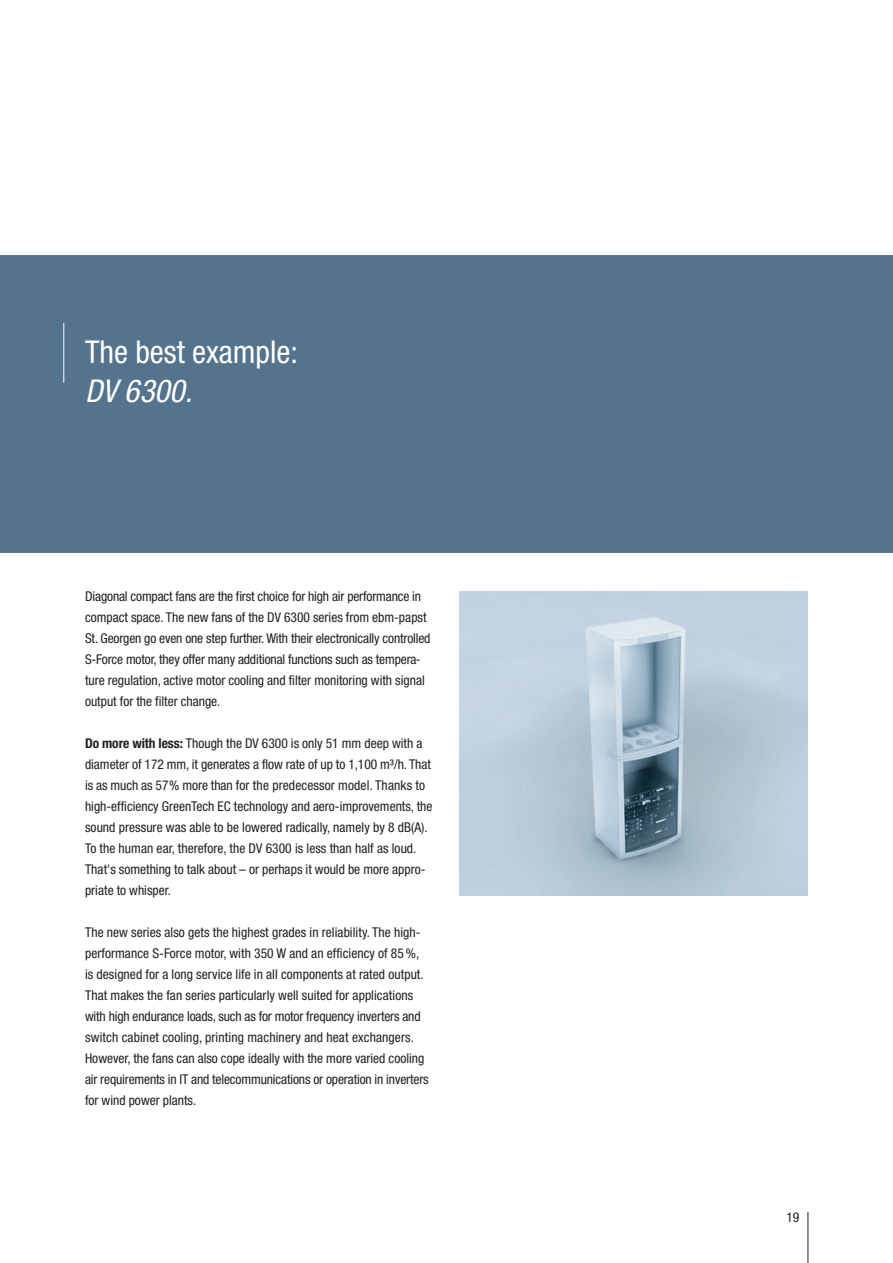
<style>
.page{position:relative;width:893px;height:1263px;background:#fff}
.page>*{position:absolute;margin:0;border:0;box-sizing:border-box;transform-origin:0 0}
.t1{font:condensed 31.5px "Helvetica Neue LT Pro";color:#fff}
.t2{font:italic condensed 31.5px "Helvetica Neue LT Pro";color:#fff}
.t3{font:condensed 13.5px/21px "Helvetica Neue LT Pro";color:#231f20}
.s1{font-weight:700}
</style>
<div class="page">
<hr style="left:807px;top:1212px;width:1px;height:50px;background:#231f20">
<div style="left:0;top:255px;width:893px;height:298px;background:#54738c"></div>
<img style="left:459px;top:591px;width:349px;height:304px">
<hr style="left:63px;top:323px;width:1px;height:60px;background:#fff">
<h1 class="t1" style="left:85px;top:340px;width:215px">The best example:</h1>
<h1 class="t2" style="left:85px;top:379px;width:109px">DV 6300.</h1>
<p class="t3" style="left:85px;top:587px;width:347px">Diagonal compact fans are the first choice for high air performance in compact space. The new fans of the DV 6300 series from ebm-papst St. Georgen go even one step further. With their electronically controlled S-Force motor, they offer many additional functions such as tempera&shy;ture regulation, active motor cooling and filter monitoring with signal output for the filter change.</p>
<p class="t3" style="left:85px;top:734px;width:349px"><span class="s1">Do more with less:</span> Though the DV 6300 is only 51 mm deep with a diameter of 172 mm, it generates a flow rate of up to 1,100 m³/h. That is as much as 57% more than for the predecessor model. Thanks to high-efficiency GreenTech EC technology and aero-improvements, the sound pressure was able to be lowered radically, namely by 8 dB(A).<br>To the human ear, therefore, the DV 6300 is less than half as loud.<br>That's something to talk about – or perhaps it would be more appro&shy;priate to whisper.</p>
<p class="t3" style="left:85px;top:923px;width:345px">The new series also gets the highest grades in reliability. The high&shy;performance S-Force motor, with 350 W and an efficiency of 85 %, is designed for a long service life in all components at rated output.<br>That makes the fan series particularly well suited for applications with high endurance loads, such as for motor frequency inverters and switch cabinet cooling, printing machinery and heat exchangers.<br>However, the fans can also cope ideally with the more varied cooling air requirements in IT and telecommunications or operation in inverters for wind power plants.</p>
<p class="t3" style="left:786px;top:1207px;width:14px">19</p>
</div>
